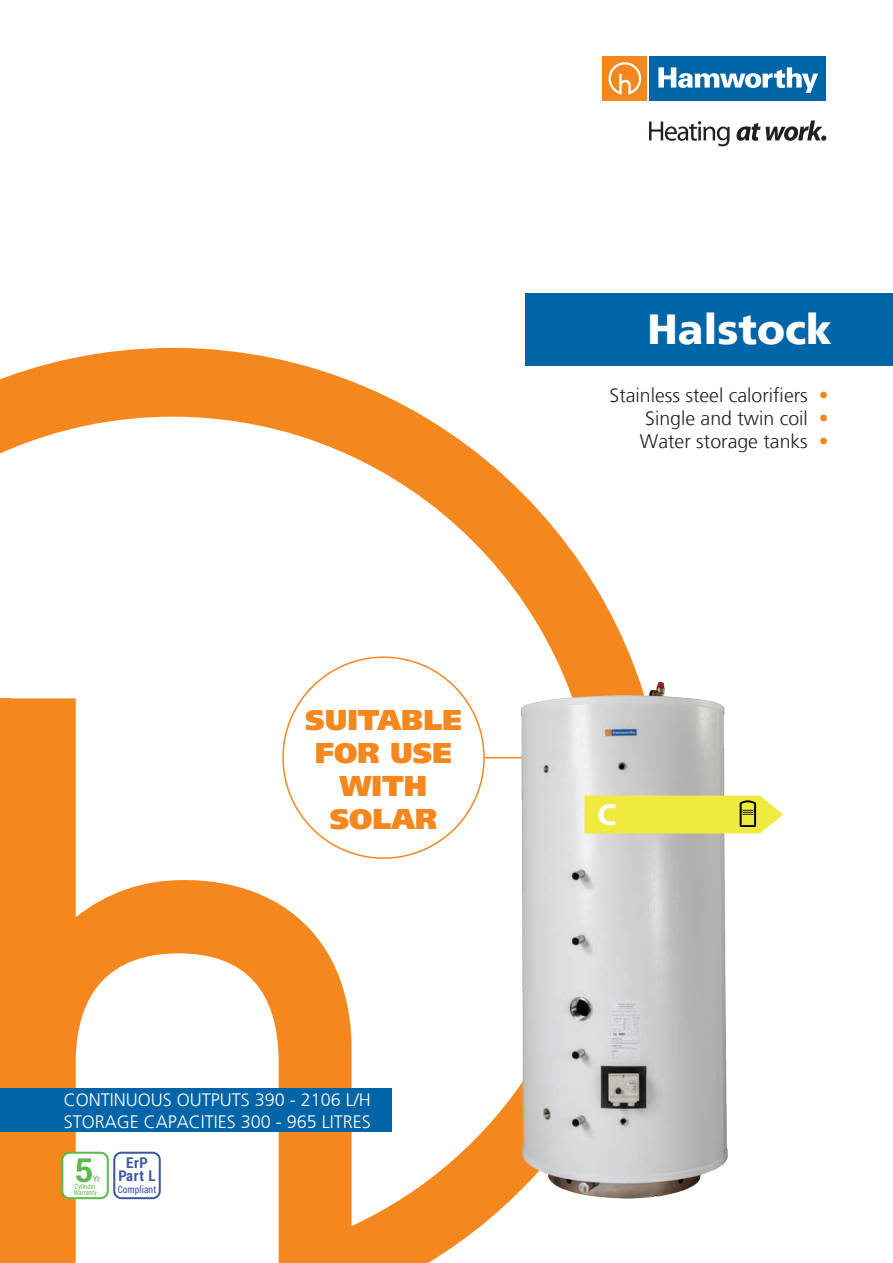
<style>
.page{position:relative;width:893px;height:1263px;background:#fff}
.page>*{position:absolute;margin:0;border:0;box-sizing:border-box;transform-origin:0 0}
.t1{font:900 42px "Frutiger LT";color:#fff}
.t2{font:700 30.75px "Myriad Pro";color:#fff;scale:1.05 1}
.t3{font:900 28.5px/33px "Frutiger LT";color:#f5871f;text-align:center}
.t4{font:300 19.5px/23.4px "Frutiger LT";color:#231f20;text-align:justify}
.t5{font:300 18px/22px "Frutiger LT";color:#fff}
.t6{font:700 15px/13.5px "Roboto Condensed";letter-spacing:.04em;color:#3b58a7;text-align:center}
.t7{font:10.2px "Roboto Condensed";letter-spacing:.01em;color:#3b58a7;scale:.94 1}
.t8{font:7.2px/6.1px "Roboto Condensed";letter-spacing:.01em;color:#5cb94b;scale:.91 1}
.s1{color:#f5871f}
</style>
<div class="page">
<svg style="left:0;top:348px;width:582px;height:915px"></svg>
<div style="left:526px;top:293px;width:367px;height:73px;background:#0065a6"></div>
<div style="left:602px;top:56px;width:45px;height:45px;background:#f5871f"></div>
<svg style="left:608px;top:62px;width:33px;height:33px"></svg>
<div style="left:649px;top:56px;width:177px;height:45px;background:#0065a6"></div>
<svg style="left:658px;top:67px;width:160px;height:26px"></svg>
<svg style="left:649px;top:120px;width:177px;height:26px"></svg>
<div style="left:0;top:698px;width:10px;height:565px;background:#f5871f"></div>
<svg style="left:61px;top:1152px;width:100px;height:47px"></svg>
<div style="left:0;top:1088px;width:391px;height:43px;background:#0065a6"></div>
<img style="left:384px;top:565px;width:377px;height:657px">
<svg style="left:584px;top:795px;width:199px;height:38px;background:#e9e549"></svg>
<h3 class="t3" style="left:305px;top:703px;width:158px">SUITABLE<br>FOR USE<br>WITH<br>SOLAR</h3>
<p class="t5" style="left:64px;top:1089px;width:309px">CONTINUOUS OUTPUTS 390 - 2106 L/H<br>STORAGE CAPACITIES 300 - 965 LITRES</p>
<p class="t8" style="left:74px;top:1183px;width:27px">Cylinder<br>Warranty</p>
<p class="t6" style="left:118px;top:1155px;width:39px">ErP<br>Part L</p>
<p class="t7" style="left:118px;top:1182px;width:43px">Compliant</p>
<h1 class="t1" style="left:647px;top:304px;width:186px">Halstock</h1>
<p class="t4" style="left:640px;top:383px;width:190px;text-indent:-30px">Stainless steel calorifiers <span class="s1">• </span>Single and twin coil <span class="s1">• </span>Water storage tanks <span class="s1">•</span></p>
<h2 class="t2" style="left:598px;top:795px;width:20px">C</h2>
</div>
